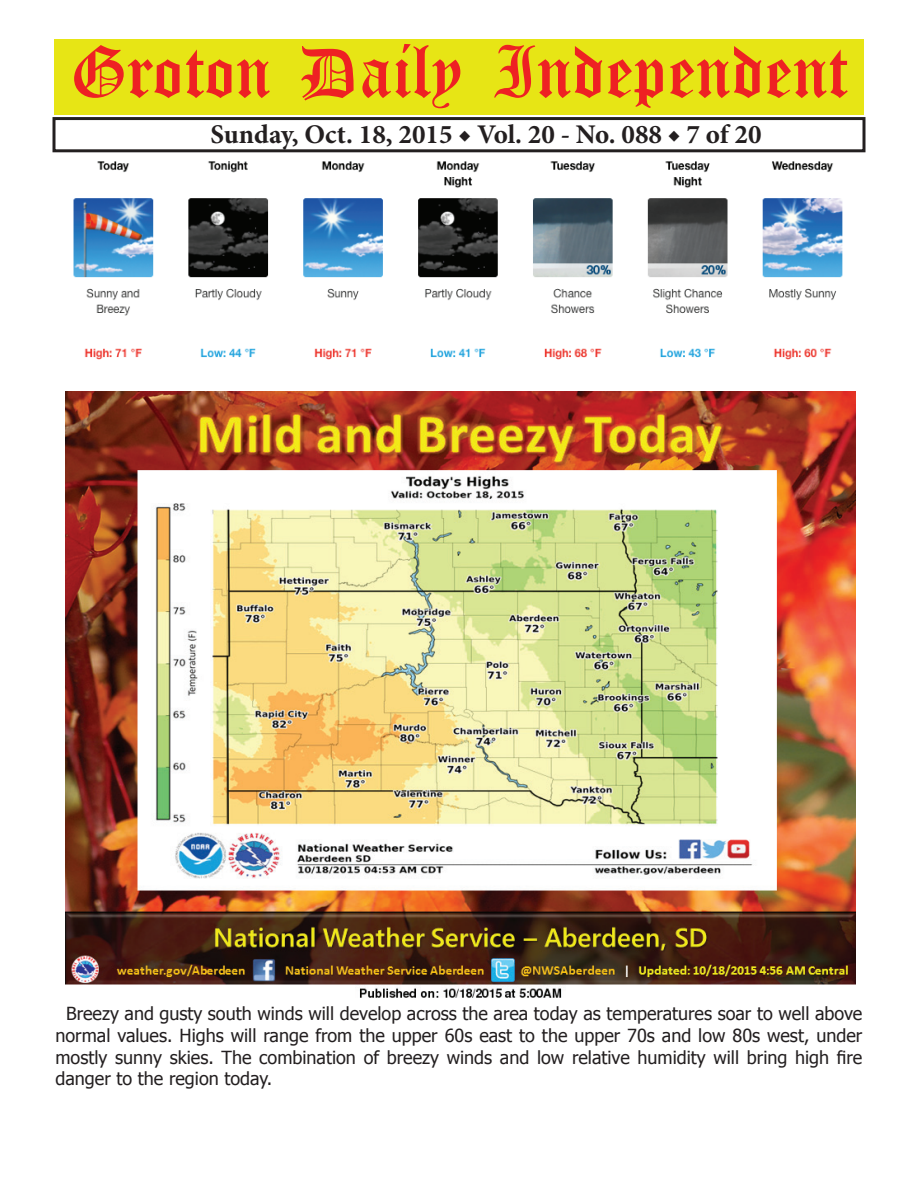
<style>
.page{position:relative;width:918px;height:1188px;background:#fff}
.page>*{position:absolute;margin:0;border:0;box-sizing:border-box;transform-origin:0 0}
.t1{font:54px "Old English Five";color:#ee2123}
.t2{font:700 27px "Minion Pro";color:#231f20}
.t3{font:18px/21.6px "Tahoma";color:#231f20;text-align:justify}
</style>
<div class="page">
<div style="left:52px;top:117px;width:814px;height:35px;border:3px solid #231f20"></div>
<div style="left:54px;top:40px;width:810px;height:75px;background:#e7e515"></div>
<img style="left:73px;top:161px;width:770px;height:199px">
<img style="left:65px;top:391px;width:790px;height:607px">
<h1 class="t1" style="left:70px;top:47px;width:779px">Groton Daily Independent</h1>
<h2 class="t2" style="left:211px;top:116px;width:552px">Sunday, Oct. 18, 2015 ◆ Vol. 20 - No. 088 ◆ 7 of 20</h2>
<p class="t3" style="left:56px;top:1002px;width:808px;text-indent:10px">Breezy and gusty south winds will develop across the area today as temperatures soar to well above normal values. Highs will range from the upper 60s east to the upper 70s and low 80s west, under mostly sunny skies. The combination of breezy winds and low relative humidity will bring high fire danger to the region today.</p>
</div>
